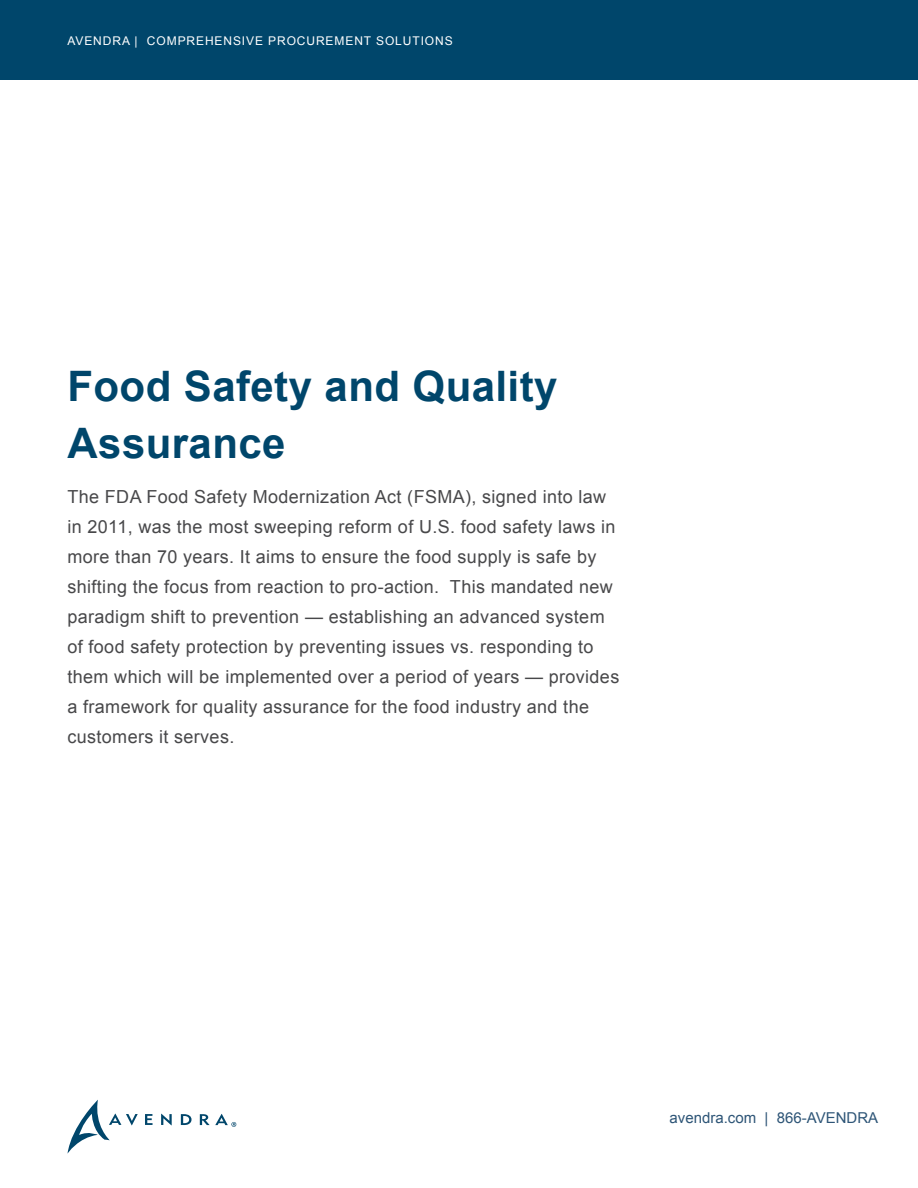
<style>
.page{position:relative;width:918px;height:1188px;background:#fff}
.page>*{position:absolute;margin:0;border:0;box-sizing:border-box;transform-origin:0 0}
.t1{font:700 42px/57px "Arial";letter-spacing:.01em;color:#00466b}
.t2{font:18px/30px "Arial";letter-spacing:.02em;color:#48484a}
.t3{font:15px "Arial";color:#2e5577}
.t4{font:12px "Arial";letter-spacing:.075em;color:#fff}
</style>
<div class="page">
<svg style="left:145px;top:1114px;width:8px;height:11px"></svg>
<svg style="left:161px;top:1114px;width:11px;height:11px"></svg>
<svg style="left:181px;top:1114px;width:11px;height:11px"></svg>
<svg style="left:68px;top:1100px;width:70px;height:53px"></svg>
<svg style="left:200px;top:1114px;width:36px;height:13px"></svg>
<div style="left:0;top:0;width:918px;height:80px;background:#00466b"></div>
<p class="t4" style="left:68px;top:33px;width:387px">AVENDRA | COMPREHENSIVE PROCUREMENT SOLUTIONS</p>
<h1 class="t1" style="left:68px;top:359px;width:492px">Food Safety and Quality<br>Assurance</h1>
<p class="t2" style="left:68px;top:482px;width:553px">The FDA Food Safety Modernization Act (FSMA), signed into law in 2011, was the most sweeping reform of U.S. food safety laws in more than 70 years. It aims to ensure the food supply is safe by shifting the focus from reaction to pro-action. This mandated new paradigm shift to prevention — establishing an advanced system of food safety protection by preventing issues vs. responding to them which will be implemented over a period of years — provides a framework for quality assurance for the food industry and the customers it serves.</p>
<p class="t3" style="left:670px;top:1108px;width:210px">avendra.com | 866-AVENDRA</p>
</div>
